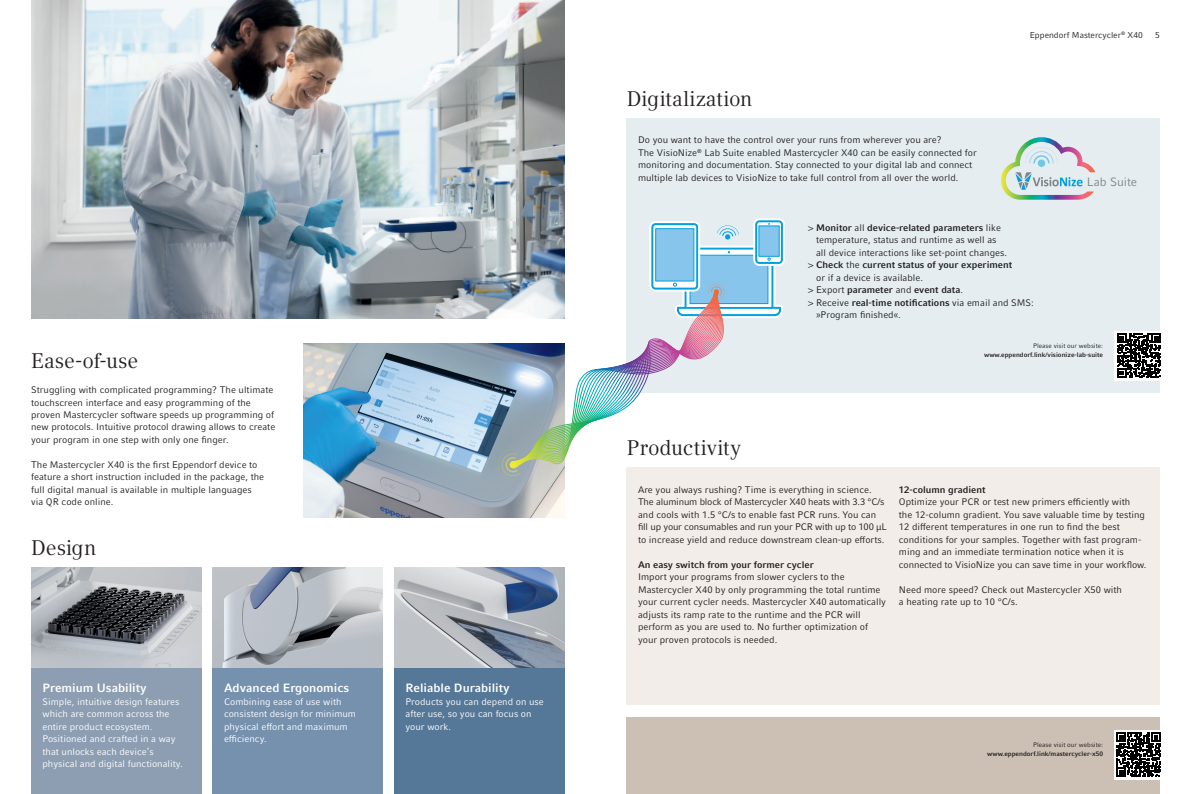
<style>
.page{position:relative;width:1191px;height:794px;background:#fff}
.page>*{position:absolute;margin:0;border:0;box-sizing:border-box;transform-origin:0 0}
.t1{font:21px "Compatil Textfor Eppendorf";color:#231f20}
.t2{font:700 12px "Compatil Factfor Eppendorf";color:#fff}
.t3{font:12px "Compatil Factfor Eppendorf";letter-spacing:-.01em;color:#828487}
.t4{font:9.5px/12.5px "Compatil Factfor Eppendorf";color:#231f20}
.t5{font:9.5px/12.5px "Compatil Factfor Eppendorf";color:#fff}
.t6{font:700 9.5px "Compatil Factfor Eppendorf";color:#231f20}
.t7{font:8.5px "Compatil Factfor Eppendorf";color:#231f20}
.t8{font:700 6.5px "Compatil Factfor Eppendorf";color:#231f20}
.t9{font:6.5px "Compatil Factfor Eppendorf";color:#231f20}
.s1{font-weight:400}
.s2{font-weight:700}
</style>
<div class="page">
<img style="left:303px;top:343px;width:261px;height:175px">
<img style="left:31px;top:0;width:533px;height:318px">
<div style="left:626px;top:468px;width:533px;height:237px;background:#f2ede8"></div>
<div style="left:626px;top:717px;width:533px;height:77px;background:#ccbfb4"></div>
<div style="left:626px;top:118px;width:533px;height:275px;background:#e5edf1"></div>
<svg style="left:1001px;top:137px;width:94px;height:63px"></svg>
<svg style="left:1114px;top:331px;width:47px;height:49px"></svg>
<svg style="left:1117px;top:334px;width:44px;height:43px"></svg>
<img style="left:497px;top:218px;width:288px;height:262px">
<svg style="left:1114px;top:730px;width:47px;height:50px"></svg>
<svg style="left:1116px;top:733px;width:44px;height:44px"></svg>
<div style="left:31px;top:667px;width:170px;height:127px;background:#8d9eb3"></div>
<div style="left:213px;top:667px;width:170px;height:127px;background:#7691ae"></div>
<div style="left:394px;top:667px;width:170px;height:127px;background:#567898"></div>
<img style="left:31px;top:567px;width:170px;height:100px">
<img style="left:213px;top:567px;width:170px;height:100px">
<img style="left:394px;top:567px;width:170px;height:100px">
<h1 class="t1" style="left:31px;top:348px;width:109px">Ease-of-use</h1>
<p class="t4" style="left:31px;top:383px;width:246px">Struggling with complicated programming? The ultimate touchscreen interface and easy programming of the proven Mastercycler software speeds up programming of new protocols. Intuitive protocol drawing allows to create your program in one step with only one finger.</p>
<p class="t4" style="left:31px;top:458px;width:234px">The Mastercycler X40 is the first Eppendorf device to feature a short instruction included in the package, the full digital manual is available in multiple languages via QR code online.</p>
<h1 class="t1" style="left:31px;top:536px;width:66px">Design</h1>
<p class="t2" style="left:43px;top:681px;width:106px">Premium Usability</p>
<p class="t2" style="left:224px;top:681px;width:127px">Advanced Ergonomics</p>
<p class="t2" style="left:405px;top:681px;width:106px">Reliable Durability</p>
<p class="t5" style="left:224px;top:695px;width:133px">Combining ease of use with consistent design for minimum physical effort and maximum efficiency.</p>
<p class="t5" style="left:43px;top:695px;width:142px">Simple, intuitive design features which are common across the entire product ecosystem.<br>Positioned and crafted in a way that unlocks each device’s physical and digital functionality.</p>
<p class="t5" style="left:405px;top:695px;width:140px">Products you can depend on use after use, so you can focus on your work.</p>
<h1 class="t1" style="left:626px;top:87px;width:127px">Digitalization</h1>
<p class="t4" style="left:638px;top:134px;width:340px">Do you want to have the control over your runs from wherever you are?<br>The VisioNize<sup>®</sup> Lab Suite enabled Mastercycler X40 can be easily connected for monitoring and documentation. Stay connected to your digital lab and connect multiple lab devices to VisioNize to take full control from all over the world.</p>
<p class="t7" style="left:1029px;top:30px;width:115px">Eppendorf Mastercycler<sup>®</sup> X40</p>
<p class="t7" style="left:1155px;top:30px;width:6px">5</p>
<p class="t3" style="left:1086px;top:175px;width:52px">Lab Suite</p>
<p class="t6" style="left:808px;top:222px;width:194px"><span class="s1">&gt;</span> Monitor <span class="s1">all</span> device-related parameters <span class="s1">like</span></p>
<p class="t4" style="left:816px;top:234px;width:182px">temperature, status and runtime as well as</p>
<p class="t4" style="left:816px;top:246px;width:192px">all device interactions like set-point changes.</p>
<p class="t6" style="left:808px;top:259px;width:206px"><span class="s1">&gt;</span> Check <span class="s1">the</span> current status of your experiment</p>
<p class="t4" style="left:816px;top:271px;width:108px">or if a device is available.</p>
<p class="t6" style="left:808px;top:284px;width:156px"><span class="s1">&gt; Export</span> parameter <span class="s1">and</span> event data<span class="s1">.</span></p>
<p class="t4" style="left:808px;top:296px;width:227px">&gt; Receive <span class="s2">real-time notifications</span> via email and SMS:</p>
<p class="t4" style="left:816px;top:309px;width:86px">»Program finished«.</p>
<p class="t9" style="left:1033px;top:342px;width:71px">Please visit our website:</p>
<p class="t8" style="left:984px;top:351px;width:120px">www.eppendorf.link/visionize-lab-suite</p>
<h1 class="t1" style="left:626px;top:436px;width:116px">Productivity</h1>
<p class="t4" style="left:638px;top:483px;width:250px">Are you always rushing? Time is everything in science.<br>The aluminum block of Mastercycler X40 heats with 3.3 °C/s and cools with 1.5 °C/s to enable fast PCR runs. You can fill up your consumables and run your PCR with up to 100 µL to increase yield and reduce downstream clean-up efforts.</p>
<p class="t6" style="left:638px;top:559px;width:177px">An easy switch from your former cycler</p>
<p class="t4" style="left:638px;top:570px;width:249px">Import your programs from slower cyclers to the Mastercycler X40 by only programming the total runtime your current cycler needs. Mastercycler X40 automatically adjusts its ramp rate to the runtime and the PCR will perform as you are used to. No further optimization of your proven protocols is needed.</p>
<p class="t6" style="left:899px;top:484px;width:88px">12-column gradient</p>
<p class="t4" style="left:899px;top:496px;width:249px">Optimize your PCR or test new primers efficiently with<br>the 12-column gradient. You save valuable time by testing 12 different temperatures in one run to find the best conditions for your samples. Together with fast program&shy;ming and an immediate termination notice when it is connected to VisioNize you can save time in your workflow.</p>
<p class="t4" style="left:899px;top:583px;width:225px">Need more speed? Check out Mastercycler X50 with a heating rate up to 10 °C/s.</p>
<p class="t9" style="left:1033px;top:741px;width:71px">Please visit our website:</p>
<p class="t8" style="left:987px;top:750px;width:117px">www.eppendorf.link/mastercycler-x50</p>
</div>
